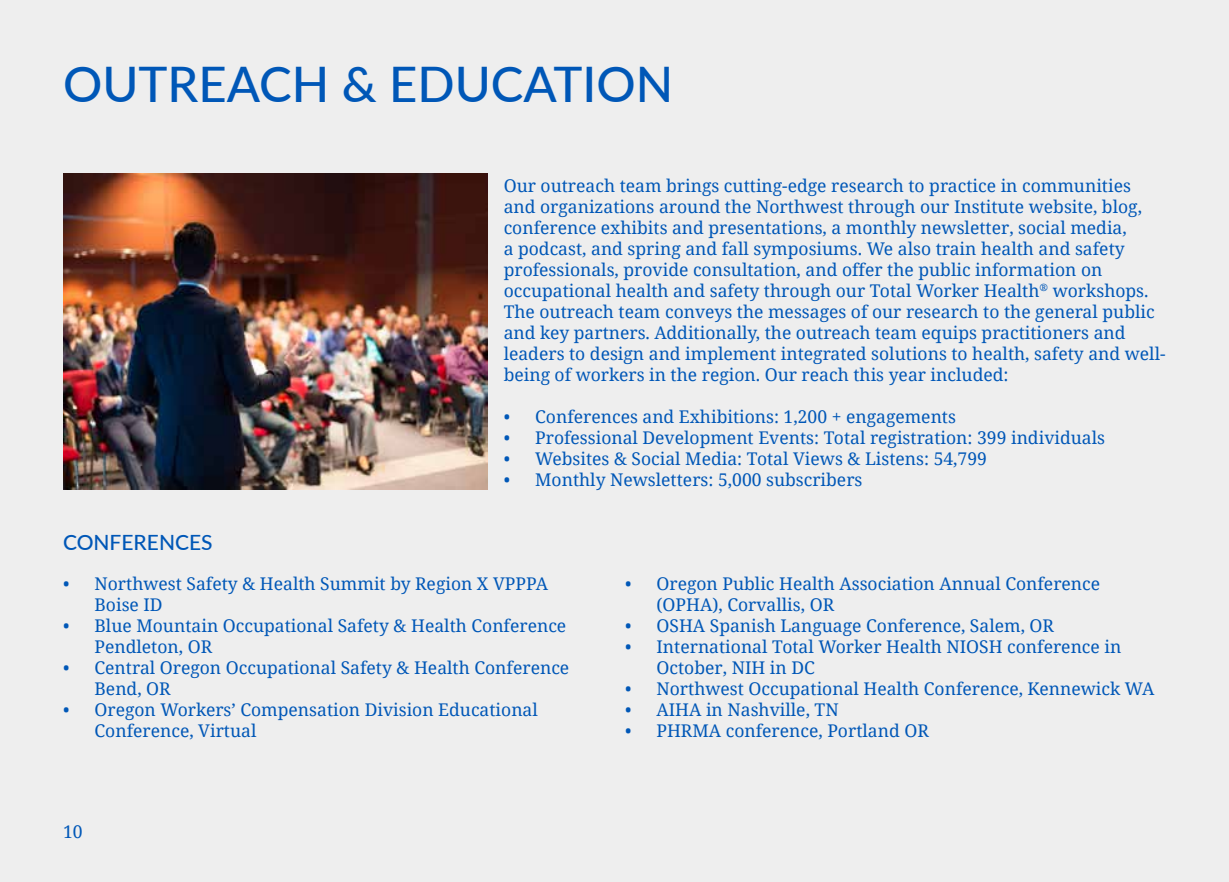
<style>
.page{position:relative;width:1229px;height:882px;background:#fff}
.page>*{position:absolute;margin:0;border:0;box-sizing:border-box;transform-origin:0 0}
.t1{font:500 49px "Lato";color:#0057b7}
.t2{font:500 21px "Lato";color:#0057b7}
.t3{font:17.5px/21px "Noto Serif";color:#0057b7}
</style>
<div class="page">
<div style="left:0;top:0;width:1228px;height:882px;background:#eee"></div>
<img style="left:63px;top:173px;width:425px;height:316px">
<h1 class="t1" style="left:63px;top:49px;width:612px">OUTREACH &amp; EDUCATION</h1>
<p class="t2" style="left:63px;top:527px;width:151px">CONFERENCES</p>
<p class="t3" style="left:503px;top:174px;width:663px">Our outreach team brings cutting-edge research to practice in communities and organizations around the Northwest through our Institute website, blog, conference exhibits and presentations, a monthly newsletter, social media,<br>a podcast, and spring and fall symposiums. We also train health and safety professionals, provide consultation, and offer the public information on occupational health and safety through our Total Worker Health<sup>®</sup> workshops.<br>The outreach team conveys the messages of our research to the general public and key partners. Additionally, the outreach team equips practitioners and leaders to design and implement integrated solutions to health, safety and well&shy;being of workers in the region. Our reach this year included:</p>
<p class="t3" style="left:503px;top:405px;width:454px">• Conferences and Exhibitions: 1,200 + engagements</p>
<p class="t3" style="left:503px;top:426px;width:603px">• Professional Development Events: Total registration: 399 individuals</p>
<p class="t3" style="left:503px;top:447px;width:485px">• Websites &amp; Social Media: Total Views &amp; Listens: 54,799</p>
<p class="t3" style="left:503px;top:468px;width:360px">• Monthly Newsletters: 5,000 subscribers</p>
<p class="t3" style="left:95px;top:572px;width:455px;text-indent:-31px">• Northwest Safety &amp; Health Summit by Region X VPPPA<br>Boise ID</p>
<p class="t3" style="left:95px;top:614px;width:473px;text-indent:-31px">• Blue Mountain Occupational Safety &amp; Health Conference<br>Pendleton, OR</p>
<p class="t3" style="left:95px;top:656px;width:476px;text-indent:-31px">• Central Oregon Occupational Safety &amp; Health Conference<br>Bend, OR</p>
<p class="t3" style="left:95px;top:698px;width:445px;text-indent:-31px">• Oregon Workers’ Compensation Division Educational<br>Conference, Virtual</p>
<p class="t3" style="left:63px;top:820px;width:21px">10</p>
<p class="t3" style="left:656px;top:572px;width:445px;text-indent:-32px">• Oregon Public Health Association Annual Conference (OPHA), Corvallis, OR</p>
<p class="t3" style="left:625px;top:614px;width:430px">• OSHA Spanish Language Conference, Salem, OR</p>
<p class="t3" style="left:656px;top:635px;width:466px;text-indent:-32px">• International Total Worker Health NIOSH conference in<br>October, NIH in DC</p>
<p class="t3" style="left:625px;top:677px;width:531px">• Northwest Occupational Health Conference, Kennewick WA</p>
<p class="t3" style="left:625px;top:698px;width:215px">• AIHA in Nashville, TN</p>
<p class="t3" style="left:625px;top:719px;width:305px">• PHRMA conference, Portland OR</p>
</div>
